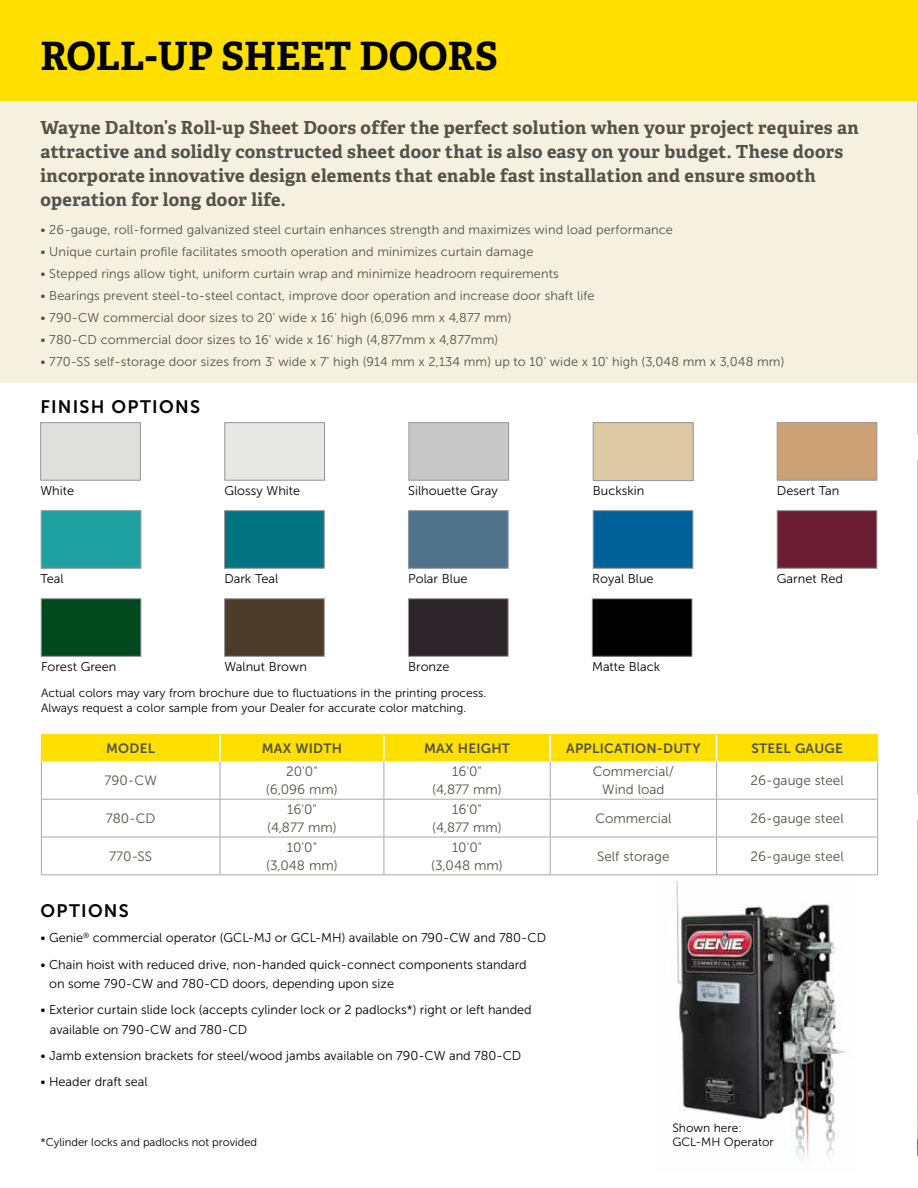
<style>
.page{position:relative;width:918px;height:1188px;background:#fff}
.page>*{position:absolute;margin:0;border:0;box-sizing:border-box;transform-origin:0 0}
.t1{font:700 39px "Adelle PE";color:#000}
.t2{font:700 18px/24px "Adelle PE";letter-spacing:.015em;color:#51534a}
.t3{font:18px "Museo Sans 700";letter-spacing:.07em;color:#000}
.t4{font:13.5px/18px "Museo Sans 300";color:#51534a;text-align:center}
.t5{font:13.5px "Museo Sans 700";letter-spacing:.02em;color:#51534a}
.t6{font:12.75px "Museo Sans 300";letter-spacing:.01em;color:#51534a}
.t7{font:12.75px/19.5px "Museo Sans 300";color:#000}
.t8{font:12px/14.4px "Museo Sans 300";color:#000}
.t9{font:11.25px "Museo Sans 300";color:#000}
</style>
<div class="page">
<div style="left:0;top:100px;width:918px;height:283px;background:#f5f0e0"></div>
<svg style="left:917px;top:100px;width:1px;height:334px"></svg>
<div style="left:0;top:0;width:918px;height:100px;background:#ffdf00"></div>
<div style="left:40px;top:422px;width:101px;height:58px;background:#dfdfdd;border:1px solid #939598"></div>
<div style="left:224px;top:511px;width:100px;height:57px;background:#007481"></div>
<div style="left:408px;top:511px;width:100px;height:57px;background:#4e738a;border:1px solid #939598"></div>
<div style="left:408px;top:599px;width:100px;height:58px;background:#2c2529;border:1px solid #939598"></div>
<div style="left:592px;top:599px;width:100px;height:57px;background:#000"></div>
<div style="left:592px;top:599px;width:100px;height:58px;border:1px solid #939598"></div>
<div style="left:225px;top:422px;width:100px;height:58px;background:#e7e8e6;border:1px solid #939598"></div>
<div style="left:593px;top:422px;width:100px;height:59px;background:#ddc9a3;border:1px solid #939598"></div>
<div style="left:41px;top:511px;width:100px;height:57px;background:#20a1a1;border:1px solid #939598"></div>
<div style="left:41px;top:599px;width:100px;height:58px;background:#00481e;border:1px solid #939598"></div>
<div style="left:777px;top:511px;width:100px;height:57px;background:#691c32;border:1px solid #939598"></div>
<div style="left:409px;top:422px;width:100px;height:58px;background:#c8c8c8;border:1px solid #939598"></div>
<div style="left:593px;top:511px;width:100px;height:57px;background:#006098;border:1px solid #939598"></div>
<div style="left:224px;top:599px;width:100px;height:58px;background:#4b3d2a;border:1px solid #939598"></div>
<img style="left:653px;top:875px;width:203px;height:284px">
<svg style="left:917px;top:460px;width:1px;height:335px"></svg>
<div style="left:777px;top:422px;width:100px;height:58px;background:#cda176;border:1px solid #939598"></div>
<img style="left:917px;top:821px;width:1px;height:334px">
<hr style="left:41px;top:761px;width:1px;height:38px;background:#a8a9a4">
<hr style="left:220px;top:761px;width:1px;height:38px;background:#a8a9a4">
<hr style="left:384px;top:761px;width:1px;height:38px;background:#a8a9a4">
<hr style="left:550px;top:761px;width:1px;height:38px;background:#a8a9a4">
<hr style="left:716px;top:761px;width:1px;height:38px;background:#a8a9a4">
<hr style="left:877px;top:761px;width:1px;height:38px;background:#a8a9a4">
<hr style="left:41px;top:799px;width:179px;height:1px;background:#a8a9a4">
<hr style="left:41px;top:800px;width:1px;height:37px;background:#a8a9a4">
<hr style="left:220px;top:799px;width:164px;height:1px;background:#a8a9a4">
<hr style="left:220px;top:800px;width:1px;height:37px;background:#a8a9a4">
<hr style="left:384px;top:799px;width:166px;height:1px;background:#a8a9a4">
<hr style="left:384px;top:800px;width:1px;height:37px;background:#a8a9a4">
<hr style="left:550px;top:799px;width:167px;height:1px;background:#a8a9a4">
<hr style="left:550px;top:800px;width:1px;height:37px;background:#a8a9a4">
<hr style="left:717px;top:799px;width:161px;height:1px;background:#a8a9a4">
<hr style="left:716px;top:800px;width:1px;height:37px;background:#a8a9a4">
<hr style="left:877px;top:800px;width:1px;height:37px;background:#a8a9a4">
<hr style="left:41px;top:837px;width:179px;height:1px;background:#a8a9a4">
<hr style="left:41px;top:837px;width:1px;height:37px;background:#a8a9a4">
<hr style="left:220px;top:837px;width:164px;height:1px;background:#a8a9a4">
<hr style="left:220px;top:837px;width:1px;height:37px;background:#a8a9a4">
<hr style="left:384px;top:837px;width:166px;height:1px;background:#a8a9a4">
<hr style="left:384px;top:837px;width:1px;height:37px;background:#a8a9a4">
<hr style="left:550px;top:837px;width:167px;height:1px;background:#a8a9a4">
<hr style="left:550px;top:837px;width:1px;height:37px;background:#a8a9a4">
<hr style="left:717px;top:837px;width:161px;height:1px;background:#a8a9a4">
<hr style="left:716px;top:837px;width:1px;height:37px;background:#a8a9a4">
<hr style="left:877px;top:837px;width:1px;height:37px;background:#a8a9a4">
<hr style="left:41px;top:874px;width:179px;height:1px;background:#a8a9a4">
<hr style="left:220px;top:874px;width:164px;height:1px;background:#a8a9a4">
<hr style="left:384px;top:874px;width:166px;height:1px;background:#a8a9a4">
<hr style="left:550px;top:874px;width:167px;height:1px;background:#a8a9a4">
<hr style="left:717px;top:874px;width:161px;height:1px;background:#a8a9a4">
<div style="left:41px;top:734px;width:837px;height:27px;background:#ffdf00"></div>
<h1 class="t1" style="left:40px;top:28px;width:459px">ROLL-UP SHEET DOORS</h1>
<p class="t2" style="left:40px;top:115px;width:820px">Wayne Dalton’s Roll-up Sheet Doors offer the perfect solution when your project requires an attractive and solidly constructed sheet door that is also easy on your budget. These doors incorporate innovative design elements that enable fast installation and ensure smooth operation for long door life.</p>
<p class="t6" style="left:40px;top:222px;width:634px">• 26-gauge, roll-formed galvanized steel curtain enhances strength and maximizes wind load performance</p>
<p class="t6" style="left:40px;top:244px;width:494px">• Unique curtain profile facilitates smooth operation and minimizes curtain damage</p>
<p class="t6" style="left:40px;top:266px;width:520px">• Stepped rings allow tight, uniform curtain wrap and minimize headroom requirements</p>
<p class="t6" style="left:40px;top:289px;width:556px">• Bearings prevent steel-to-steel contact, improve door operation and increase door shaft life</p>
<p class="t6" style="left:40px;top:311px;width:472px">• 790-CW commercial door sizes to 20' wide x 16' high (6,096 mm x 4,877 mm)</p>
<p class="t6" style="left:40px;top:333px;width:459px">• 780-CD commercial door sizes to 16' wide x 16' high (4,877mm x 4,877mm)</p>
<p class="t6" style="left:40px;top:355px;width:745px">• 770-SS self-storage door sizes from 3' wide x 7' high (914 mm x 2,134 mm) up to 10' wide x 10' high (3,048 mm x 3,048 mm)</p>
<h2 class="t3" style="left:40px;top:397px;width:161px">FINISH OPTIONS</h2>
<p class="t7" style="left:40px;top:481px;width:35px">White</p>
<p class="t7" style="left:224px;top:481px;width:77px">Glossy White</p>
<p class="t7" style="left:593px;top:481px;width:53px">Buckskin</p>
<p class="t7" style="left:408px;top:481px;width:91px">Silhouette Gray</p>
<p class="t7" style="left:40px;top:569px;width:25px">Teal</p>
<p class="t7" style="left:592px;top:569px;width:63px">Royal Blue</p>
<p class="t7" style="left:224px;top:569px;width:55px">Dark Teal</p>
<p class="t7" style="left:408px;top:569px;width:61px">Polar Blue</p>
<p class="t7" style="left:41px;top:657px;width:77px">Forest Green</p>
<p class="t7" style="left:408px;top:657px;width:43px">Bronze</p>
<p class="t7" style="left:592px;top:657px;width:70px">Matte Black</p>
<p class="t7" style="left:224px;top:657px;width:84px">Walnut Brown</p>
<p class="t8" style="left:41px;top:686px;width:447px">Actual colors may vary from brochure due to fluctuations in the printing process.<br>Always request a color sample from your Dealer for accurate color matching.</p>
<p class="t7" style="left:777px;top:481px;width:64px">Desert Tan</p>
<p class="t7" style="left:777px;top:569px;width:68px">Garnet Red</p>
<p class="t5" style="left:106px;top:741px;width:50px">MODEL</p>
<p class="t5" style="left:262px;top:741px;width:82px">MAX WIDTH</p>
<p class="t5" style="left:424px;top:741px;width:87px">MAX HEIGHT</p>
<p class="t5" style="left:566px;top:741px;width:136px">APPLICATION-DUTY</p>
<p class="t5" style="left:751px;top:741px;width:93px">STEEL GAUGE</p>
<p class="t4" style="left:105px;top:772px;width:54px">790-CW</p>
<p class="t4" style="left:266px;top:763px;width:73px">20'0" (6,096 mm)</p>
<p class="t4" style="left:432px;top:763px;width:71px">16'0" (4,877 mm)</p>
<p class="t4" style="left:593px;top:763px;width:83px">Commercial/<br>Wind load</p>
<p class="t4" style="left:750px;top:772px;width:95px">26-gauge steel</p>
<p class="t4" style="left:106px;top:810px;width:51px">780-CD</p>
<p class="t4" style="left:267px;top:801px;width:71px">16'0" (4,877 mm)</p>
<p class="t4" style="left:432px;top:801px;width:71px">16'0" (4,877 mm)</p>
<p class="t4" style="left:595px;top:810px;width:78px">Commercial</p>
<p class="t4" style="left:750px;top:810px;width:95px">26-gauge steel</p>
<p class="t4" style="left:109px;top:847px;width:44px">770-SS</p>
<p class="t4" style="left:266px;top:838px;width:73px">10'0" (3,048 mm)</p>
<p class="t4" style="left:431px;top:838px;width:73px">10'0" (3,048 mm)</p>
<p class="t4" style="left:597px;top:847px;width:74px">Self storage</p>
<p class="t4" style="left:751px;top:847px;width:95px">26-gauge steel</p>
<h2 class="t3" style="left:40px;top:901px;width:90px">OPTIONS</h2>
<p class="t7" style="left:40px;top:928px;width:507px">• Genie<sup>®</sup> commercial operator (GCL-MJ or GCL-MH) available on 790-CW and 780-CD</p>
<p class="t7" style="left:49px;top:954px;width:479px;text-indent:-9px">• Chain hoist with reduced drive, non-handed quick-connect components standard on some 790-CW and 780-CD doors, depending upon size</p>
<p class="t7" style="left:50px;top:1000px;width:484px;text-indent:-9px">• Exterior curtain slide lock (accepts cylinder lock or 2 padlocks*) right or left handed available on 790-CW and 780-CD</p>
<p class="t7" style="left:41px;top:1046px;width:482px">• Jamb extension brackets for steel/wood jambs available on 790-CW and 780-CD</p>
<p class="t7" style="left:41px;top:1072px;width:109px">• Header draft seal</p>
<p class="t8" style="left:672px;top:1120px;width:71px">Shown here:</p>
<p class="t9" style="left:40px;top:1136px;width:218px">*Cylinder locks and padlocks not provided</p>
<p class="t8" style="left:672px;top:1135px;width:103px">GCL-MH Operator</p>
</div>
